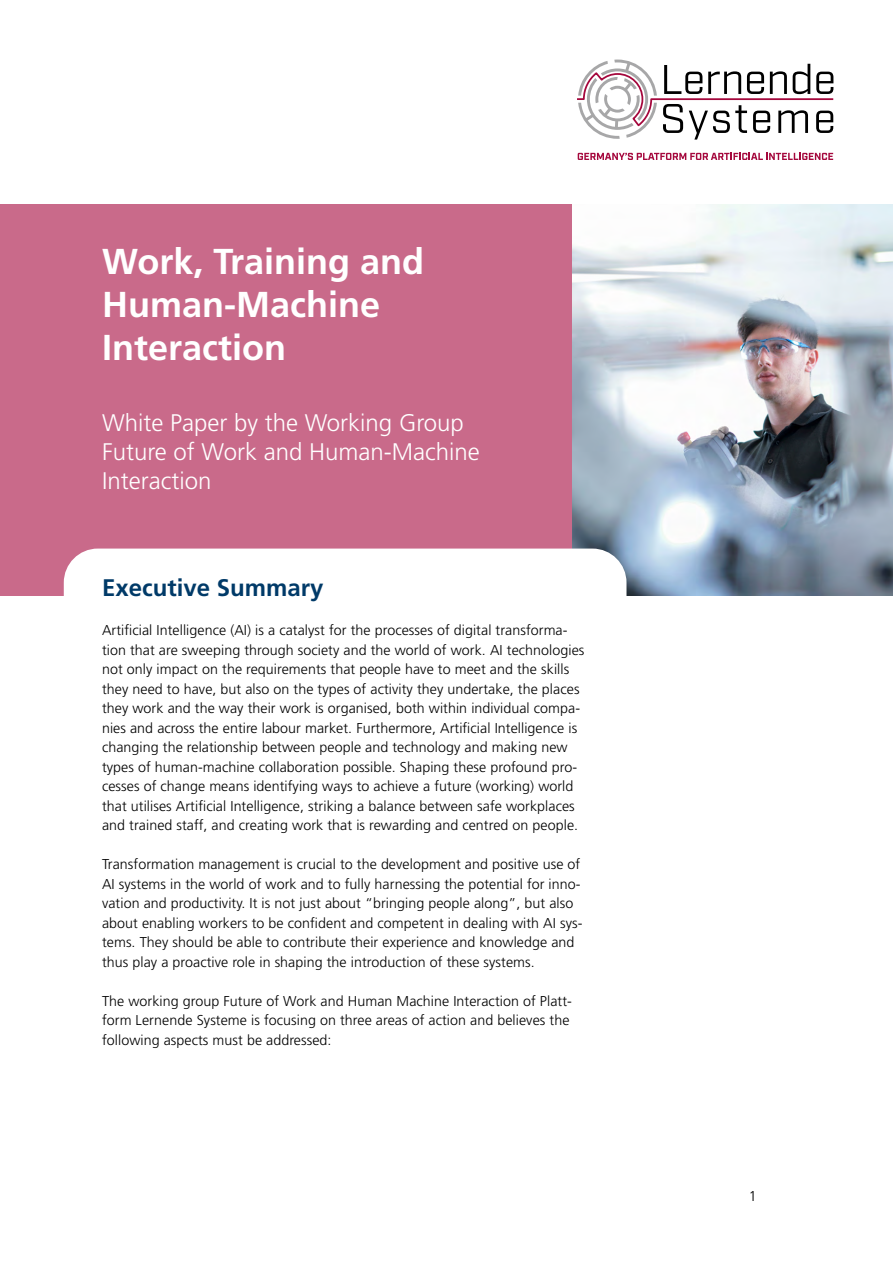
<style>
.page{position:relative;width:893px;height:1263px;background:#fff}
.page>*{position:absolute;margin:0;border:0;box-sizing:border-box;transform-origin:0 0}
.t1{font:700 36px/43.2px "Frutiger";color:#fff}
.t2{font:300 24px/28.8px "Frutiger";color:#fff}
.t3{font:700 24px "Frutiger";color:#003a68}
.t4{font:300 14.25px/19.5px "Frutiger";letter-spacing:.005em;color:#000}
</style>
<div class="page">
<div style="left:0;top:204px;width:893px;height:391px;background:#c96a8a"></div>
<img style="left:572px;top:204px;width:321px;height:391px">
<div style="left:64px;top:549px;width:562px;height:46px;background:#fff"></div>
<svg style="left:578px;top:153px;width:255px;height:7px"></svg>
<svg style="left:577px;top:60px;width:256px;height:80px"></svg>
<h1 class="t1" style="left:102px;top:240px;width:324px">Work, Training and<br>Human-Machine<br>Interaction</h1>
<h2 class="t2" style="left:102px;top:409px;width:379px">White Paper by the Working Group<br>Future of Work and Human-Machine<br>Interaction</h2>
<h2 class="t3" style="left:102px;top:574px;width:223px">Executive Summary</h2>
<p class="t4" style="left:102px;top:621px;width:484px">Artificial Intelligence (AI) is a catalyst for the processes of digital transforma&shy;tion that are sweeping through society and the world of work. AI technologies not only impact on the requirements that people have to meet and the skills they need to have, but also on the types of activity they undertake, the places they work and the way their work is organised, both within individual compa&shy;nies and across the entire labour market. Furthermore, Artificial Intelligence is changing the relationship between people and technology and making new types of human-machine collaboration possible. Shaping these profound pro&shy;cesses of change means identifying ways to achieve a future (working) world that utilises Artificial Intelligence, striking a balance between safe workplaces and trained staff, and creating work that is rewarding and centred on people.</p>
<p class="t4" style="left:102px;top:855px;width:482px">Transformation management is crucial to the development and positive use of AI systems in the world of work and to fully harnessing the potential for inno&shy;vation and productivity. It is not just about “bringing people along”, but also about enabling workers to be confident and competent in dealing with AI sys&shy;tems. They should be able to contribute their experience and knowledge and thus play a proactive role in shaping the introduction of these systems.</p>
<p class="t4" style="left:102px;top:991px;width:470px;text-align:justify">The working group Future of Work and Human Machine Interaction of Platt&shy;form Lernende Systeme is focusing on three areas of action and believes the following aspects must be addressed:</p>
<p class="t4" style="left:749px;top:1186px;width:9px">1</p>
</div>
